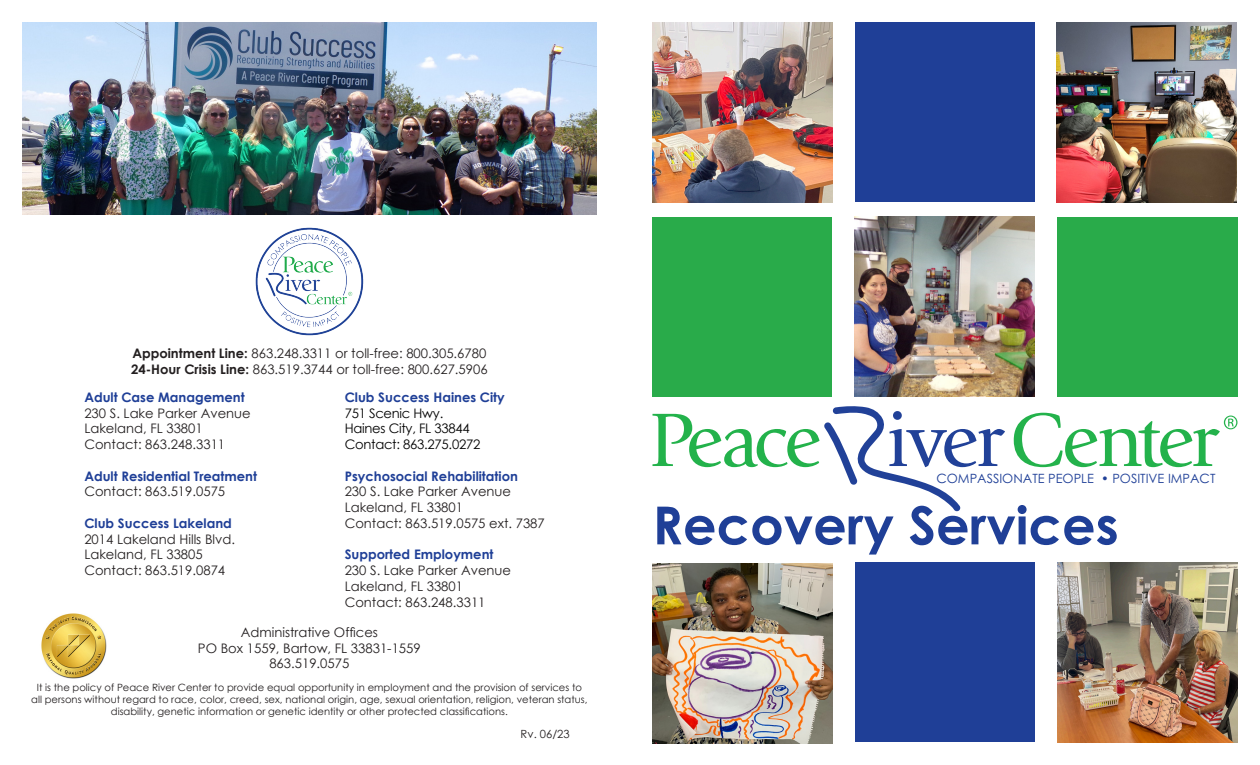
<style>
.page{position:relative;width:1260px;height:765px;background:#fff}
.page>*{position:absolute;margin:0;border:0;box-sizing:border-box;transform-origin:0 0}
.t1{font:700 52.5px "Century Gothic";color:#1f3f97}
.t2{font:13.12px "Century Gothic";color:#231f20}
.t3{font:700 13.12px "Century Gothic";color:#1f3f97}
.t4{font:13.12px "Century Gothic";letter-spacing:-.02em;color:#000}
.t5{font:12.75px "Century Gothic";color:#214198}
.t6{font:11.25px "Century Gothic";color:#231f20}
.t7{font:10px/12px "Century Gothic";color:#231f20;text-align:center}
.s1{font-weight:700}
</style>
<div class="page">
<svg style="left:652px;top:406px;width:353px;height:105px"></svg>
<svg style="left:1014px;top:413px;width:224px;height:54px"></svg>
<img style="left:1057px;top:562px;width:181px;height:180px">
<img style="left:1057px;top:22px;width:180px;height:180px">
<img style="left:652px;top:22px;width:180px;height:180px">
<div style="left:855px;top:22px;width:180px;height:180px;background:#1f3f97"></div>
<img style="left:255px;top:227px;width:109px;height:109px">
<img style="left:855px;top:217px;width:180px;height:180px">
<div style="left:652px;top:217px;width:180px;height:180px;background:#29ab4a"></div>
<div style="left:1057px;top:217px;width:181px;height:180px;background:#29ab4a"></div>
<div style="left:855px;top:562px;width:180px;height:180px;background:#1f3f97"></div>
<img style="left:652px;top:563px;width:180px;height:180px">
<img style="left:22px;top:22px;width:574px;height:193px">
<img style="left:41px;top:613px;width:66px;height:66px">
<p class="t2" style="left:132px;top:344px;width:356px"><span class="s1">Appointment Line:</span> 863.248.3311 or toll-free: 800.305.6780</p>
<p class="t2" style="left:131px;top:360px;width:358px"><span class="s1">24-Hour Crisis Line:</span> 863.519.3744 or toll-free: 800.627.5906</p>
<p class="t3" style="left:84px;top:387px;width:162px">Adult Case Management</p>
<p class="t2" style="left:84px;top:404px;width:168px">230 S. Lake Parker Avenue</p>
<p class="t2" style="left:84px;top:419px;width:120px">Lakeland, FL 33801</p>
<p class="t2" style="left:84px;top:435px;width:142px">Contact: 863.248.3311</p>
<p class="t3" style="left:84px;top:466px;width:174px">Adult Residential Treatment</p>
<p class="t2" style="left:84px;top:482px;width:142px">Contact: 863.519.0575</p>
<p class="t3" style="left:84px;top:513px;width:149px">Club Success Lakeland</p>
<p class="t2" style="left:84px;top:530px;width:152px">2014 Lakeland Hills Blvd.</p>
<p class="t2" style="left:84px;top:545px;width:120px">Lakeland, FL 33805</p>
<p class="t2" style="left:84px;top:561px;width:142px">Contact: 863.519.0874</p>
<p class="t3" style="left:345px;top:387px;width:162px">Club Success Haines City</p>
<p class="t4" style="left:345px;top:404px;width:100px">751 Scenic Hwy.</p>
<p class="t4" style="left:345px;top:419px;width:127px">Haines City, FL 33844</p>
<p class="t4" style="left:345px;top:435px;width:137px">Contact: 863.275.0272</p>
<p class="t3" style="left:345px;top:466px;width:175px">Psychosocial Rehabilitation</p>
<p class="t2" style="left:345px;top:482px;width:168px">230 S. Lake Parker Avenue</p>
<p class="t2" style="left:345px;top:498px;width:120px">Lakeland, FL 33801</p>
<p class="t2" style="left:345px;top:514px;width:202px">Contact: 863.519.0575 ext. 7387</p>
<p class="t3" style="left:345px;top:545px;width:150px">Supported Employment</p>
<p class="t2" style="left:345px;top:561px;width:168px">230 S. Lake Parker Avenue</p>
<p class="t2" style="left:345px;top:577px;width:120px">Lakeland, FL 33801</p>
<p class="t2" style="left:345px;top:593px;width:142px">Contact: 863.248.3311</p>
<p class="t2" style="left:241px;top:623px;width:139px">Administrative Offices</p>
<p class="t2" style="left:198px;top:639px;width:224px">PO Box 1559, Bartow, FL 33831-1559</p>
<p class="t2" style="left:269px;top:654px;width:81px">863.519.0575</p>
<p class="t7" style="left:31px;top:681px;width:558px">It is the policy of Peace River Center to provide equal opportunity in employment and the provision of services to all persons without regard to race, color, creed, sex, national origin, age, sexual orientation, religion, veteran status, disability, genetic information or genetic identity or other protected classifications.</p>
<p class="t6" style="left:521px;top:727px;width:51px">Rv. 06/23</p>
<p class="t5" style="left:936px;top:469px;width:281px">COMPASSIONATE PEOPLE • POSITIVE IMPACT</p>
<p class="t1" style="left:652px;top:485px;width:468px">Recovery Services</p>
</div>
